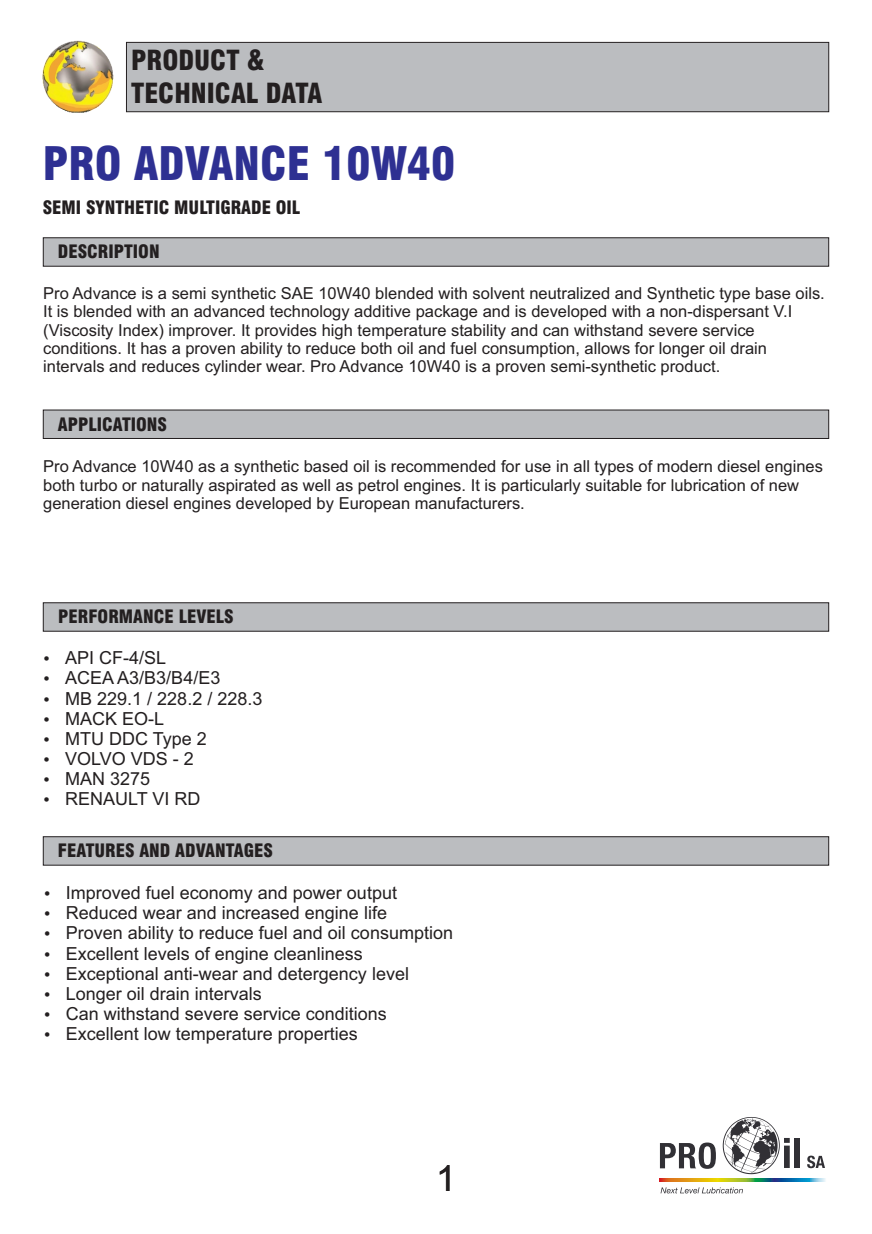
<style>
.page{position:relative;width:872px;height:1234px;background:#fff}
.page>*{position:absolute;margin:0;border:0;box-sizing:border-box;transform-origin:0 0}
.t1{font:900 condensed 45px "Swiss 721 BT";color:#2e3092}
.t2{font:36px "Arial";color:#231f20}
.t3{font:900 condensed 27px/32.4px "Swiss 721 BT";color:#231f20}
.t4{font:18px/20.1px "Arial";color:#231f20}
.t5{font:900 condensed 18px "Swiss 721 BT";color:#231f20}
.t6{font:16.5px/18.5px "Arial";color:#231f20}
</style>
<div class="page">
<img style="left:42px;top:40px;width:72px;height:73px">
<div style="left:126px;top:42px;width:703px;height:71px;background:#bbbdc0"></div>
<svg style="left:42px;top:237px;width:787px;height:30px;background:#b1b2b5"></svg>
<svg style="left:42px;top:409px;width:787px;height:30px;background:#b1b3b6"></svg>
<svg style="left:42px;top:602px;width:787px;height:30px;background:#b1b2b5"></svg>
<svg style="left:42px;top:836px;width:787px;height:29px;background:#b4b5b8"></svg>
<svg style="left:660px;top:1142px;width:56px;height:26px"></svg>
<div style="left:794px;top:1137px;width:5px;height:30px;background:#313035"></div>
<svg style="left:807px;top:1155px;width:18px;height:12px"></svg>
<svg style="left:722px;top:1117px;width:67px;height:56px"></svg>
<svg style="left:660px;top:1187px;width:83px;height:6px"></svg>
<svg style="left:660px;top:1178px;width:166px;height:3px"></svg>
<h3 class="t3" style="left:131px;top:47px;width:193px">PRODUCT &amp;<br>TECHNICAL DATA</h3>
<h1 class="t1" style="left:43px;top:146px;width:414px">PRO ADVANCE 10W40</h1>
<p class="t5" style="left:43px;top:200px;width:259px">SEMI SYNTHETIC MULTIGRADE OIL</p>
<p class="t5" style="left:58px;top:244px;width:103px">DESCRIPTION</p>
<p class="t6" style="left:43px;top:285px;width:783px">Pro Advance is a semi synthetic SAE 10W40 blended with solvent neutralized and Synthetic type base oils.<br>It is blended with an advanced technology additive package and is developed with a non-dispersant V.I (Viscosity Index) improver. It provides high temperature stability and can withstand severe service conditions. It has a proven ability to reduce both oil and fuel consumption, allows for longer oil drain intervals and reduces cylinder wear. Pro Advance 10W40 is a proven semi-synthetic product.</p>
<p class="t5" style="left:58px;top:417px;width:111px">APPLICATIONS</p>
<p class="t6" style="left:43px;top:459px;width:781px">Pro Advance 10W40 as a synthetic based oil is recommended for use in all types of modern diesel engines both turbo or naturally aspirated as well as petrol engines. It is particularly suitable for lubrication of new generation diesel engines developed by European manufacturers.</p>
<p class="t5" style="left:58px;top:609px;width:177px">PERFORMANCE LEVELS</p>
<p class="t4" style="left:65px;top:649px;width:199px">API CF-4/SL<br>ACEA A3/B3/B4/E3<br>MB 229.1 / 228.2 / 228.3<br>MACK EO-L<br>MTU DDC Type 2<br>VOLVO VDS - 2<br>MAN 3275<br>RENAULT VI RD</p>
<p class="t5" style="left:58px;top:843px;width:217px">FEATURES AND ADVANTAGES</p>
<p class="t4" style="left:66px;top:884px;width:389px">Improved fuel economy and power output Reduced wear and increased engine life<br>Proven ability to reduce fuel and oil consumption Excellent levels of engine cleanliness Exceptional anti-wear and detergency level Longer oil drain intervals<br>Can withstand severe service conditions Excellent low temperature properties</p>
<h2 class="t2" style="left:436px;top:1164px;width:22px">1</h2>
</div>
